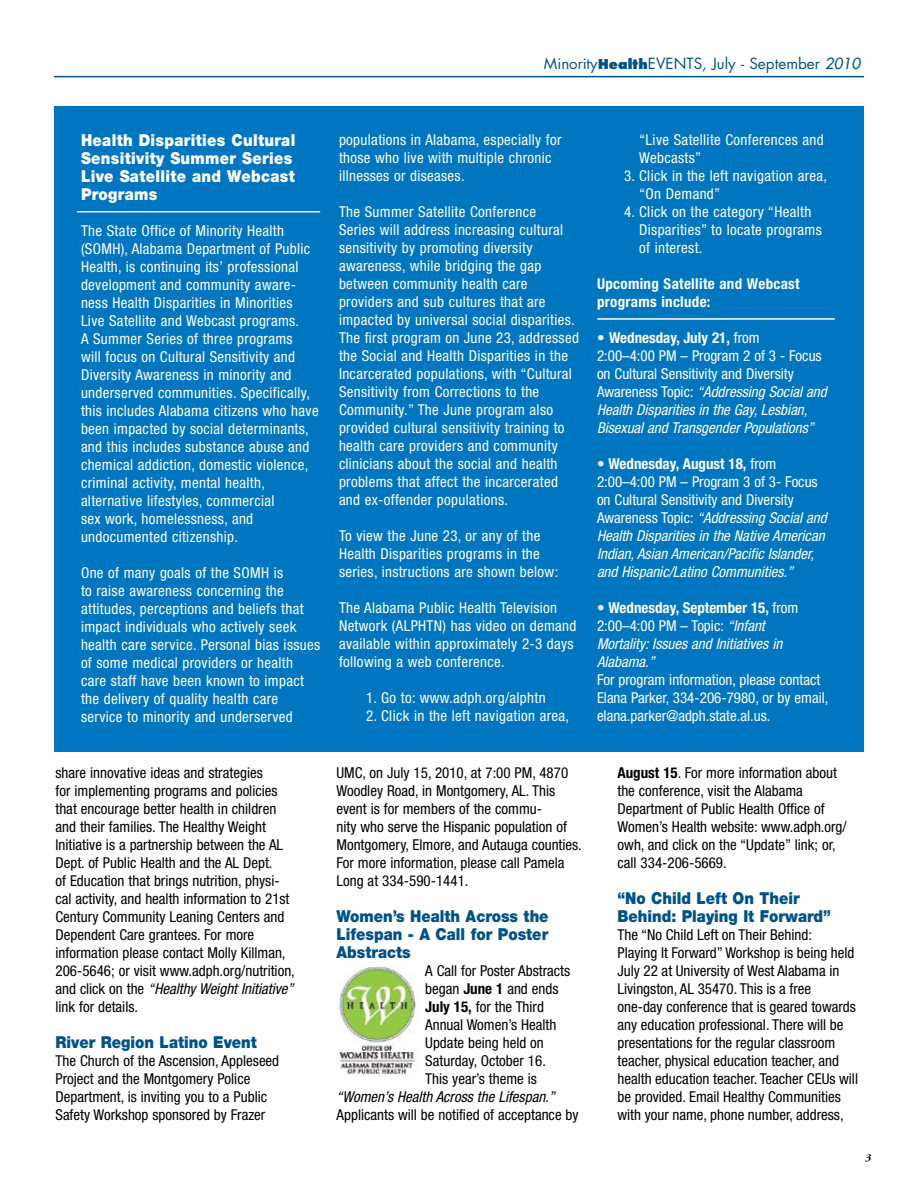
<style>
.page{position:relative;width:918px;height:1188px;background:#fff}
.page>*{position:absolute;margin:0;border:0;box-sizing:border-box;transform-origin:0 0}
.t1{font:900 16.5px/18px "Helvetica Neue";color:#005288;text-align:justify;scale:.9 1}
.t2{font:900 16.5px/18px "Helvetica Neue";letter-spacing:.02em;color:#fff;scale:.9 1}
.t3{font:condensed 15px/18px "Helvetica Neue";letter-spacing:.02em;color:#fff}
.t4{font:condensed 15px/18px "Helvetica Neue";color:#000}
.t5{font:italic condensed 15px/18px "Helvetica Neue";color:#fff}
.t6{font:condensed 15px/18px "Helvetica Neue";color:#fff}
.t7{font:700 condensed 15px/18px "Helvetica Neue";letter-spacing:.02em;color:#fff}
.t8{font:15px "Futura";color:#005288}
.t9{font:italic condensed 15px "Helvetica Neue";color:#000}
.t10{font:italic 700 10.5px "Adobe Garamond Pro";color:#000}
.s1{font-family:"Futura T";font-weight:800}
.s2{font-style:italic}
.s3{font-weight:700;font-style:normal}
.s4{font-style:normal}
.s5{font-weight:700}
</style>
<div class="page">
<hr style="left:54px;top:76px;width:810px;height:1px;background:#005288">
<div style="left:54px;top:106px;width:810px;height:646px;background:#0076c0"></div>
<hr style="left:77px;top:211px;width:243px;height:1px;background:#fff">
<img style="left:337px;top:966px;width:81px;height:110px">
<hr style="left:597px;top:318px;width:238px;height:2px;background:#fff">
<p class="t8" style="left:544px;top:53px;width:318px">Minority<span class="s1">Health</span>EVENTS, July - September <span class="s2">2010</span></p>
<p class="t2" style="left:81px;top:131px;width:240px">Health Disparities Cultural<br>Sensitivity Summer Series<br>Live Satellite and Webcast<br>Programs</p>
<p class="t3" style="left:81px;top:222px;width:239px">The State Office of Minority Health (SOMH), Alabama Department of Public Health, is continuing its’ professional development and community aware&shy;ness Health Disparities in Minorities Live Satellite and Webcast programs.<br>A Summer Series of three programs<br>will focus on Cultural Sensitivity and Diversity Awareness in minority and underserved communities. Specifically, this includes Alabama citizens who have been impacted by social determinants, and this includes substance abuse and chemical addiction, domestic violence, criminal activity, mental health, alternative lifestyles, commercial<br>sex work, homelessness, and undocumented citizenship.</p>
<p class="t3" style="left:81px;top:564px;width:241px">One of many goals of the SOMH is<br>to raise awareness concerning the attitudes, perceptions and beliefs that impact individuals who actively seek health care service. Personal bias issues of some medical providers or health care staff have been known to impact the delivery of quality health care service to minority and underserved</p>
<p class="t3" style="left:339px;top:131px;width:224px">populations in Alabama, especially for those who live with multiple chronic illnesses or diseases.</p>
<p class="t3" style="left:339px;top:203px;width:241px">The Summer Satellite Conference<br>Series will address increasing cultural sensitivity by promoting diversity awareness, while bridging the gap between community health care providers and sub cultures that are impacted by universal social disparities.<br>The first program on June 23, addressed the Social and Health Disparities in the Incarcerated populations, with “Cultural Sensitivity from Corrections to the Community.” The June program also provided cultural sensitivity training to health care providers and community clinicians about the social and health problems that affect the incarcerated and ex-offender populations.</p>
<p class="t3" style="left:339px;top:527px;width:221px">To view the June 23, or any of the<br>Health Disparities programs in the series, instructions are shown below:</p>
<p class="t3" style="left:339px;top:599px;width:239px">The Alabama Public Health Television Network (ALPHTN) has video on demand available within approximately 2-3 days following a web conference.</p>
<p class="t3" style="left:366px;top:689px;width:181px">1. Go to: www.adph.org/alphtn</p>
<p class="t3" style="left:366px;top:707px;width:205px">2. Click in the left navigation area,</p>
<p class="t3" style="left:639px;top:131px;width:186px">“Live Satellite Conferences and<br>Webcasts”</p>
<p class="t3" style="left:639px;top:167px;width:189px;text-indent:-15px">3. Click in the left navigation area, “On Demand”</p>
<p class="t3" style="left:639px;top:203px;width:184px;text-indent:-15px">4. Click on the category “Health<br>Disparities” to locate programs of interest.</p>
<p class="t7" style="left:597px;top:275px;width:204px">Upcoming Satellite and Webcast programs include:</p>
<p class="t5" style="left:597px;top:329px;width:231px"><span class="s3">• Wednesday, July 21,</span> <span class="s4">from<br>2:00–4:00 PM – Program 2 of 3 - Focus on Cultural Sensitivity and Diversity Awareness Topic:</span> “Addressing Social and Health Disparities in the Gay, Lesbian, Bisexual and Transgender Populations”</p>
<p class="t5" style="left:597px;top:455px;width:231px"><span class="s3">• Wednesday, August 18,</span> <span class="s4">from 2:00–4:00 PM – Program 3 of 3- Focus on Cultural Sensitivity and Diversity Awareness Topic:</span> “Addressing Social and Health Disparities in the Native American Indian, Asian American/Pacific Islander, and Hispanic/Latino Communities.”</p>
<p class="t5" style="left:597px;top:599px;width:203px"><span class="s3">• Wednesday, September 15,</span> <span class="s4">from<br>2:00–4:00 PM – Topic:</span> “Infant<br>Mortality: Issues and Initiatives in<br>Alabama.”</p>
<p class="t6" style="left:597px;top:671px;width:233px">For program information, please contact<br>Elana Parker, 334-206-7980, or by email, elana.parker@adph.state.al.us.</p>
<p class="t4" style="left:56px;top:763px;width:241px">share innovative ideas and strategies<br>for implementing programs and policies that encourage better health in children and their families. The Healthy Weight Initiative is a partnership between the AL Dept. of Public Health and the AL Dept.<br>of Education that brings nutrition, physi&shy;cal activity, and health information to 21st Century Community Leaning Centers and Dependent Care grantees. For more information please contact Molly Killman, 206-5646; or visit www.adph.org/nutrition, and click on the <span class="s2">“Healthy Weight Initiative” </span>link for details.</p>
<p class="t1" style="left:56px;top:1033px;width:225px">River Region Latino Event</p>
<p class="t4" style="left:56px;top:1051px;width:225px">The Church of the Ascension, Appleseed Project and the Montgomery Police Department, is inviting you to a Public Safety Workshop sponsored by Frazer</p>
<p class="t4" style="left:336px;top:763px;width:247px">UMC, on July 15, 2010, at 7:00 PM, 4870<br>Woodley Road, in Montgomery, AL. This event is for members of the commu-<br>nity who serve the Hispanic population of Montgomery, Elmore, and Autauga counties.<br>For more information, please call Pamela Long at 334-590-1441.</p>
<p class="t1" style="left:336px;top:907px;width:237px">Women’s Health Across the Lifespan - A Call for Poster Abstracts</p>
<p class="t4" style="left:425px;top:961px;width:146px">A Call for Poster Abstracts began <span class="s5">June 1</span> and ends<br><span class="s5">July 15,</span> for the Third<br>Annual Women’s Health<br>Update being held on<br>Saturday, October 16.<br>This year’s theme is</p>
<p class="t9" style="left:336px;top:1088px;width:220px">“Women’s Health Across the Lifespan.”</p>
<p class="t4" style="left:336px;top:1105px;width:244px">Applicants will be notified of acceptance by</p>
<p class="t4" style="left:617px;top:763px;width:231px"><span class="s5">August 15</span>. For more information about the conference, visit the Alabama Department of Public Health Office of Women’s Health website: www.adph.org/ owh, and click on the “Update” link; or, call 334-206-5669.</p>
<p class="t1" style="left:617px;top:889px;width:239px">“No Child Left On Their<br>Behind: Playing It Forward”</p>
<p class="t4" style="left:617px;top:925px;width:242px">The “No Child Left on Their Behind:<br>Playing It Forward” Workshop is being held July 22 at University of West Alabama in Livingston, AL 35470. This is a free one-day conference that is geared towards any education professional. There will be presentations for the regular classroom teacher, physical education teacher, and health education teacher. Teacher CEUs will be provided. Email Healthy Communities with your name, phone number, address,</p>
<p class="t10" style="left:866px;top:1152px;width:7px">3</p>
</div>
